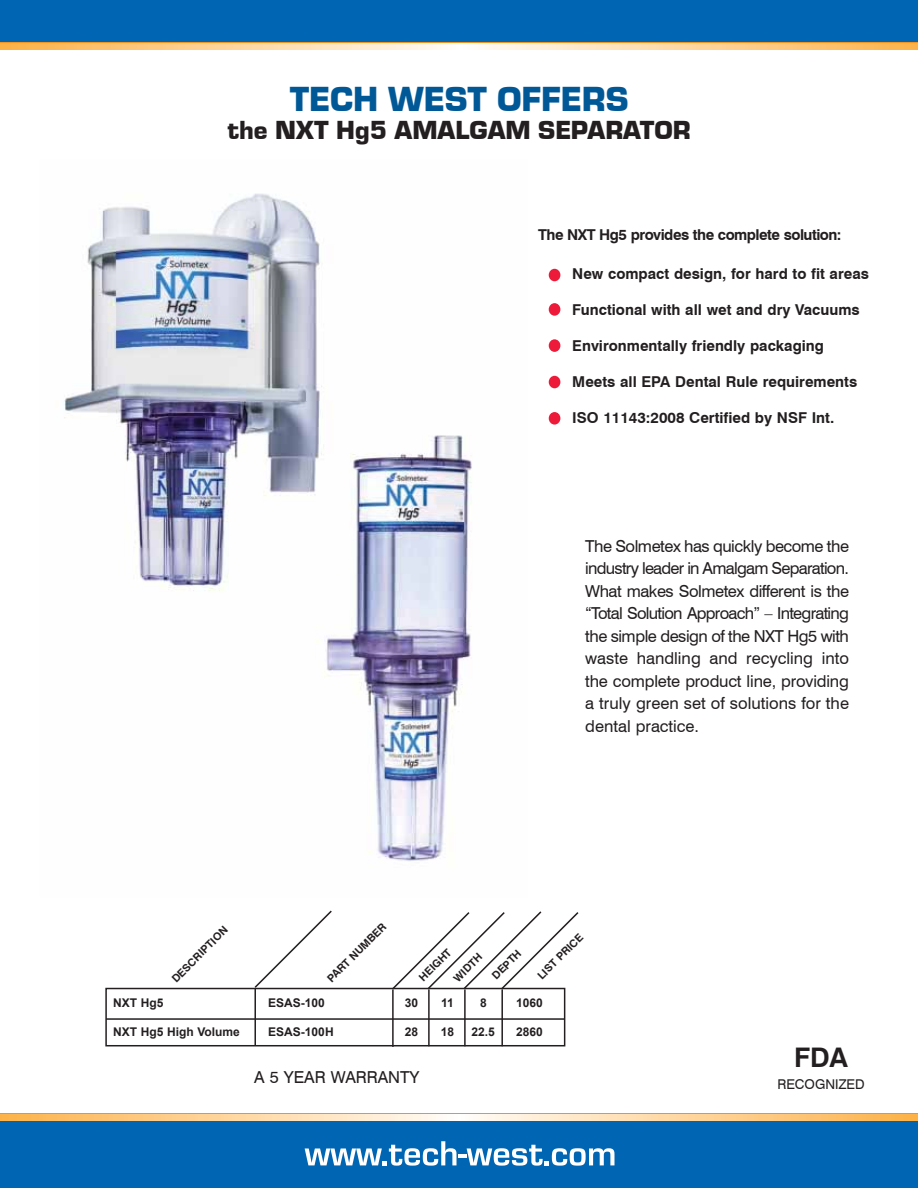
<style>
.page{position:relative;width:918px;height:1188px;background:#fff}
.page>*{position:absolute;margin:0;border:0;box-sizing:border-box;transform-origin:0 0}
.t1{font:36px "Eurostile T Black";color:#005996}
.t2{font:27px "Eurostile T Black";color:#231f20}
.t3{font:700 27px "Swiss 721 BT";color:#231f20}
.t4{font:16.5px/22.5px "Swiss 721 BT";color:#231f20;text-align:justify}
.t5{font:700 15px "Swiss 721 BT";color:#231f20}
.t6{font:700 15px "Swiss 721 BT";letter-spacing:-.035em;color:#231f20}
.t7{font:13.5px "Swiss 721 BT";color:#231f20}
.t8{font:700 12px "Arial";color:#231f20}
.t9{font:700 10.65px "Swiss 721 BT";color:#231f20}
</style>
<div class="page">
<div style="left:0;top:0;width:918px;height:43px;background:#0066b3"></div>
<svg style="left:0;top:49px;width:918px;height:1px"></svg>
<svg style="left:0;top:43px;width:918px;height:6px"></svg>
<div style="left:0;top:1120px;width:918px;height:68px;background:#0066b3"></div>
<svg style="left:0;top:1113px;width:918px;height:8px"></svg>
<svg style="left:0;top:1114px;width:918px;height:6px"></svg>
<svg style="left:305px;top:1141px;width:309px;height:25px"></svg>
<img style="left:64px;top:193px;width:408px;height:668px">
<div style="left:549px;top:303px;width:11px;height:13px;background:#ed1a3a;border-radius:50%"></div>
<div style="left:549px;top:269px;width:11px;height:12px;background:#ed1a3a;border-radius:50%"></div>
<div style="left:549px;top:339px;width:11px;height:13px;background:#ed1a3a;border-radius:50%"></div>
<div style="left:549px;top:376px;width:11px;height:12px;background:#ed1a3a;border-radius:50%"></div>
<div style="left:549px;top:412px;width:11px;height:13px;background:#ed1a3a;border-radius:50%"></div>
<div style="left:105px;top:988px;width:460px;height:58px;border:2px solid #231f20"></div>
<svg style="left:391px;top:911px;width:188px;height:80px"></svg>
<hr style="left:392px;top:989px;width:2px;height:58px;background:#231f20">
<hr style="left:428px;top:989px;width:2px;height:57px;background:#231f20">
<hr style="left:464px;top:989px;width:2px;height:57px;background:#231f20">
<hr style="left:501px;top:989px;width:2px;height:57px;background:#231f20">
<svg style="left:253px;top:910px;width:80px;height:79px"></svg>
<hr style="left:254px;top:988px;width:2px;height:58px;background:#231f20">
<hr style="left:106px;top:1018px;width:458px;height:2px;background:#231f20">
<h1 class="t1" style="left:290px;top:85px;width:341px">TECH WEST OFFERS</h1>
<h2 class="t2" style="left:227px;top:120px;width:465px">the NXT Hg5 AMALGAM SEPARATOR</h2>
<p class="t6" style="left:538px;top:226px;width:305px">The NXT Hg5 provides the complete solution:</p>
<p class="t5" style="left:572px;top:265px;width:298px">New compact design, for hard to fit areas</p>
<p class="t5" style="left:572px;top:301px;width:289px">Functional with all wet and dry Vacuums</p>
<p class="t5" style="left:572px;top:337px;width:253px">Environmentally friendly packaging</p>
<p class="t5" style="left:572px;top:373px;width:286px">Meets all EPA Dental Rule requirements</p>
<p class="t5" style="left:572px;top:409px;width:263px">ISO 11143:2008 Certified by NSF Int.</p>
<p class="t4" style="left:585px;top:534px;width:265px">The Solmetex has quickly become the industry leader in Amalgam Separation.<br>What makes Solmetex different is the “Total Solution Approach” – Integrating the simple design of the NXT Hg5 with waste handling and recycling into the complete product line, providing a truly green set of solutions for the dental practice.</p>
<p class="t9" style="left:169px;top:976px;width:76px;rotate:-45deg">DESCRIPTION</p>
<p class="t9" style="left:324px;top:976px;width:80px;rotate:-45deg">PART NUMBER</p>
<p class="t9" style="left:416px;top:975px;width:42px;rotate:-45deg">HEIGHT</p>
<p class="t9" style="left:451px;top:976px;width:37px;rotate:-45deg">WIDTH</p>
<p class="t9" style="left:489px;top:973px;width:38px;rotate:-45deg">DEPTH</p>
<p class="t9" style="left:535px;top:973px;width:61px;rotate:-45deg">LIST PRICE</p>
<p class="t8" style="left:113px;top:997px;width:52px">NXT Hg5</p>
<p class="t8" style="left:268px;top:997px;width:58px">ESAS-100</p>
<p class="t8" style="left:405px;top:997px;width:15px">30</p>
<p class="t8" style="left:441px;top:997px;width:14px">11</p>
<p class="t8" style="left:480px;top:997px;width:8px">8</p>
<p class="t8" style="left:516px;top:997px;width:28px">1060</p>
<p class="t8" style="left:113px;top:1025px;width:128px">NXT Hg5 High Volume</p>
<p class="t8" style="left:268px;top:1025px;width:67px">ESAS-100H</p>
<p class="t8" style="left:405px;top:1025px;width:15px">28</p>
<p class="t8" style="left:441px;top:1025px;width:15px">18</p>
<p class="t8" style="left:472px;top:1025px;width:25px">22.5</p>
<p class="t8" style="left:516px;top:1025px;width:28px">2860</p>
<p class="t4" style="left:254px;top:1066px;width:167px">A 5 YEAR WARRANTY</p>
<h2 class="t3" style="left:794px;top:1041px;width:56px">FDA</h2>
<p class="t7" style="left:777px;top:1076px;width:89px">RECOGNIZED</p>
</div>
